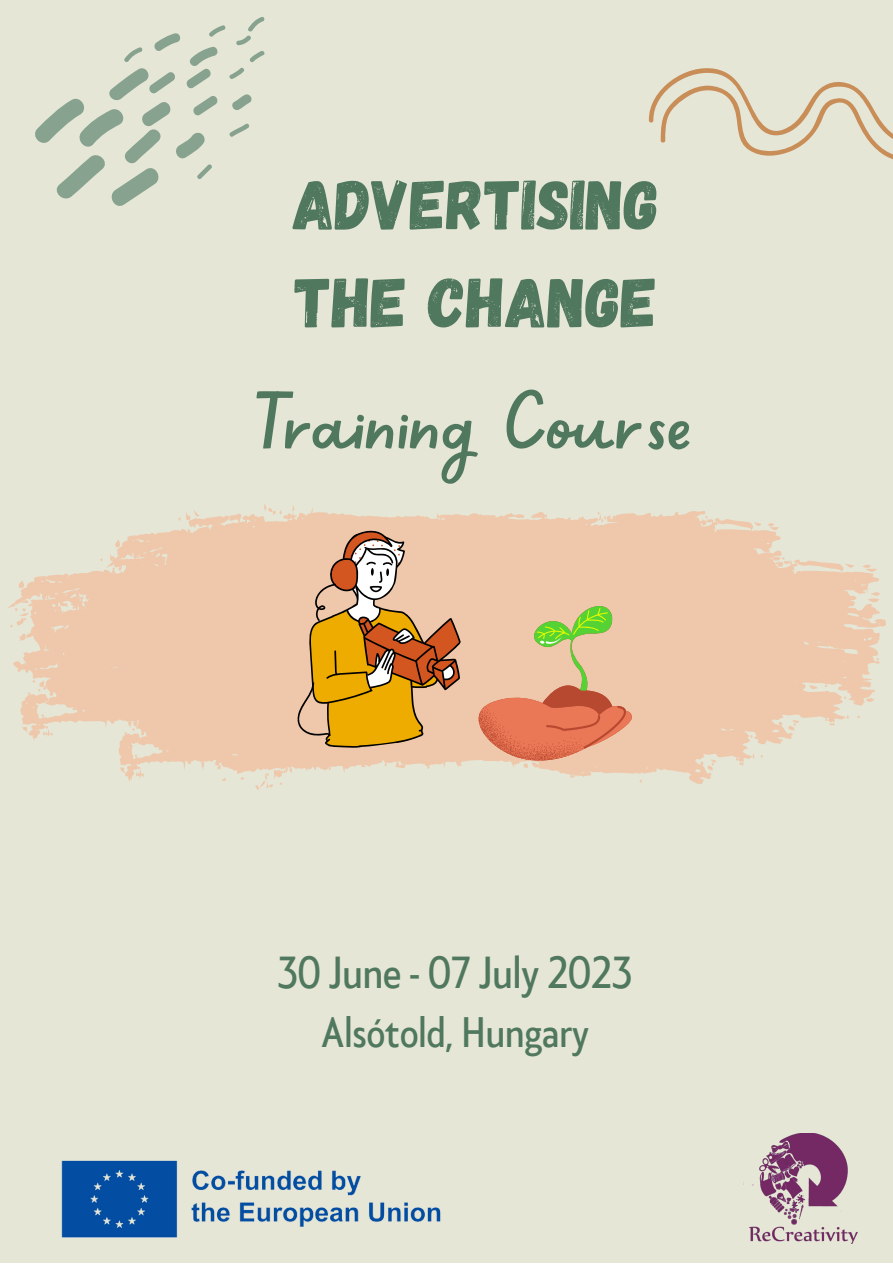
<style>
.page{position:relative;width:893px;height:1264px;background:#fff}
.page>*{position:absolute;margin:0;border:0;box-sizing:border-box;transform-origin:0 0}
.t1{font:90.3px "Sweet Apricot";color:#50785e}
.t2{font:70.05px/97.8px "Gagalin";color:#50785e}
.t3{font:42px "Klein Condensed";color:#50785e}
.t4{font:40.05px "Klein Condensed";color:#50785e}
</style>
<div class="page">
<div style="left:0;top:0;width:892px;height:1262px;background:#e5e6d6"></div>
<svg style="left:7px;top:508px;width:878px;height:276px;fill:#efc8ab"></svg>
<svg style="left:19px;top:580px;width:5px;height:8px"></svg>
<svg style="left:19px;top:634px;width:7px;height:6px"></svg>
<svg style="left:862px;top:564px;width:15px;height:7px"></svg>
<svg style="left:867px;top:592px;width:13px;height:10px"></svg>
<svg style="left:866px;top:698px;width:8px;height:4px"></svg>
<svg style="left:809px;top:685px;width:9px;height:4px"></svg>
<svg style="left:788px;top:720px;width:10px;height:10px"></svg>
<svg style="left:829px;top:722px;width:5px;height:4px"></svg>
<svg style="left:27px;top:680px;width:17px;height:14px"></svg>
<svg style="left:21px;top:726px;width:8px;height:7px"></svg>
<svg style="left:10px;top:599px;width:19px;height:28px"></svg>
<svg style="left:876px;top:657px;width:3px;height:4px"></svg>
<svg style="left:771px;top:556px;width:83px;height:16px"></svg>
<svg style="left:43px;top:726px;width:10px;height:11px"></svg>
<svg style="left:221px;top:778px;width:5px;height:3px"></svg>
<svg style="left:124px;top:728px;width:11px;height:6px"></svg>
<svg style="left:707px;top:759px;width:8px;height:11px"></svg>
<svg style="left:739px;top:761px;width:4px;height:5px"></svg>
<svg style="left:752px;top:752px;width:2px;height:6px"></svg>
<svg style="left:255px;top:769px;width:30px;height:20px"></svg>
<svg style="left:115px;top:539px;width:5px;height:8px"></svg>
<svg style="left:767px;top:523px;width:12px;height:7px"></svg>
<svg style="left:753px;top:522px;width:8px;height:4px"></svg>
<svg style="left:193px;top:510px;width:6px;height:6px"></svg>
<svg style="left:264px;top:504px;width:18px;height:11px"></svg>
<svg style="left:597px;top:512px;width:9px;height:11px"></svg>
<svg style="left:35px;top:17px;width:230px;height:189px"></svg>
<svg style="left:648px;top:68px;width:244px;height:91px"></svg>
<img style="left:743px;top:1133px;width:115px;height:110px">
<img style="left:61px;top:1160px;width:380px;height:78px">
<svg style="left:294px;top:530px;width:167px;height:217px;background:#d6a566"></svg>
<svg style="left:477px;top:601px;width:155px;height:166px;background:#e0ad86"></svg>
<p class="t2" style="left:293px;top:152px;width:368px">ADVERTISING<br>THE CHANGE</p>
<p class="t1" style="left:257px;top:364px;width:440px">Training Course</p>
<p class="t3" style="left:277px;top:951px;width:357px">30 June - 07 July 2023</p>
<p class="t4" style="left:321px;top:1011px;width:269px">Alsótold, Hungary</p>
</div>
